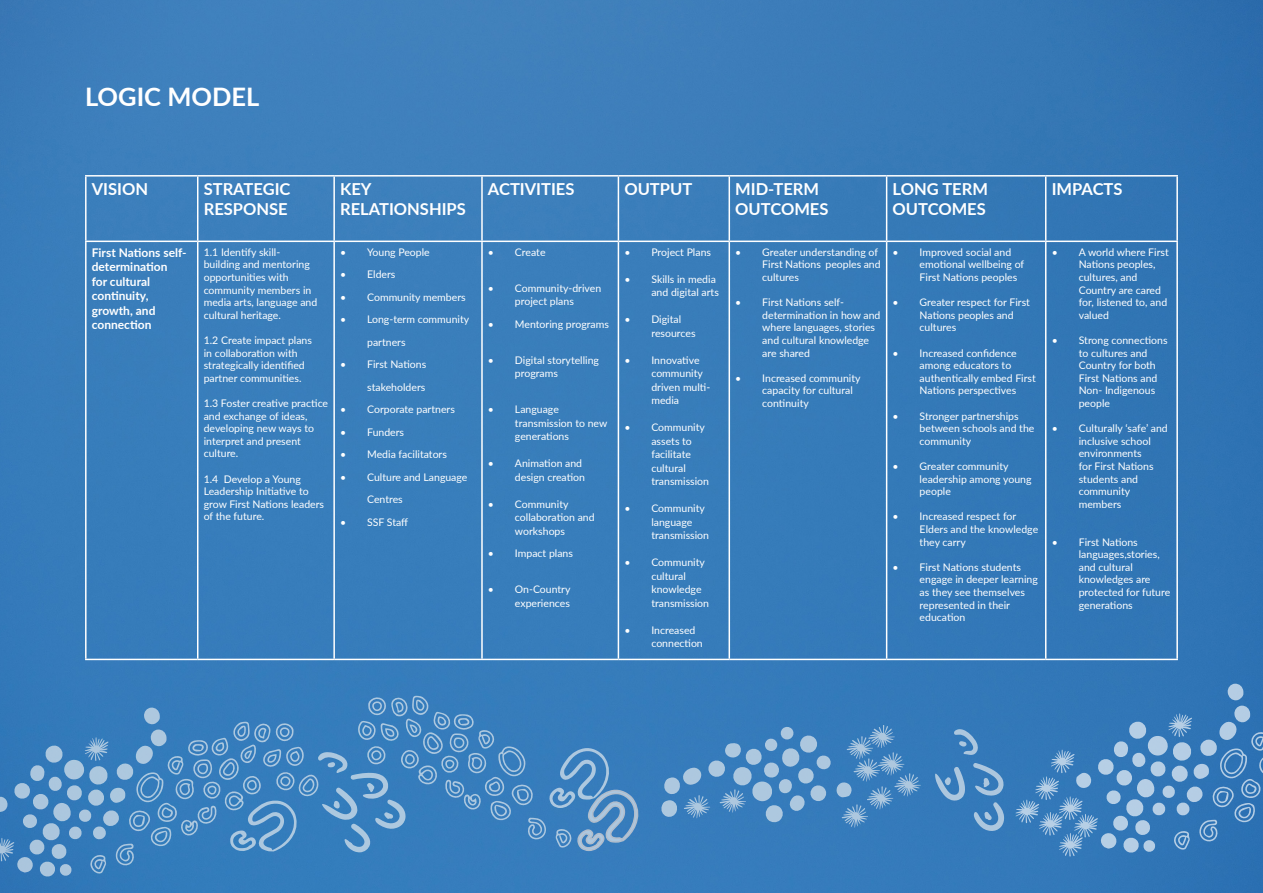
<style>
.page{position:relative;width:1263px;height:893px;background:#fff}
.page>*{position:absolute;margin:0;border:0;box-sizing:border-box;transform-origin:0 0}
.t1{font:700 25.5px "Lato";color:#fff}
.t2{font:700 16.5px/19.8px "Lato";color:#fff}
.t3{font:700 12px/14.4px "Lato";color:#fff}
.t4{font:10.5px/12.6px "Lato";color:#fff}
</style>
<div class="page">
<img style="left:0;top:0;width:1263px;height:893px">
<hr style="left:85px;top:175px;width:113px;height:2px;background:#fff">
<hr style="left:85px;top:177px;width:2px;height:64px;background:#fff">
<hr style="left:198px;top:175px;width:136px;height:2px;background:#fff">
<hr style="left:197px;top:177px;width:1px;height:64px;background:#fff">
<hr style="left:334px;top:175px;width:148px;height:2px;background:#fff">
<hr style="left:333px;top:177px;width:2px;height:64px;background:#fff">
<hr style="left:482px;top:175px;width:136px;height:2px;background:#fff">
<hr style="left:481px;top:177px;width:2px;height:64px;background:#fff">
<hr style="left:618px;top:175px;width:111px;height:2px;background:#fff">
<hr style="left:618px;top:177px;width:1px;height:64px;background:#fff">
<hr style="left:729px;top:175px;width:158px;height:2px;background:#fff">
<hr style="left:728px;top:177px;width:2px;height:64px;background:#fff">
<hr style="left:887px;top:175px;width:159px;height:2px;background:#fff">
<hr style="left:886px;top:177px;width:1px;height:64px;background:#fff">
<hr style="left:1046px;top:175px;width:132px;height:2px;background:#fff">
<hr style="left:1045px;top:177px;width:1px;height:64px;background:#fff">
<hr style="left:1176px;top:177px;width:2px;height:64px;background:#fff">
<hr style="left:85px;top:241px;width:113px;height:1px;background:#fff">
<hr style="left:85px;top:242px;width:2px;height:417px;background:#fff">
<hr style="left:198px;top:241px;width:136px;height:1px;background:#fff">
<hr style="left:197px;top:242px;width:1px;height:417px;background:#fff">
<hr style="left:334px;top:241px;width:148px;height:1px;background:#fff">
<hr style="left:333px;top:242px;width:2px;height:417px;background:#fff">
<hr style="left:482px;top:241px;width:136px;height:1px;background:#fff">
<hr style="left:481px;top:242px;width:2px;height:417px;background:#fff">
<hr style="left:618px;top:241px;width:111px;height:1px;background:#fff">
<hr style="left:618px;top:242px;width:1px;height:417px;background:#fff">
<hr style="left:729px;top:241px;width:158px;height:1px;background:#fff">
<hr style="left:728px;top:242px;width:2px;height:417px;background:#fff">
<hr style="left:887px;top:241px;width:159px;height:1px;background:#fff">
<hr style="left:886px;top:242px;width:1px;height:417px;background:#fff">
<hr style="left:1046px;top:241px;width:132px;height:1px;background:#fff">
<hr style="left:1045px;top:242px;width:1px;height:417px;background:#fff">
<hr style="left:1176px;top:242px;width:2px;height:417px;background:#fff">
<hr style="left:85px;top:659px;width:113px;height:1px;background:#fff">
<hr style="left:198px;top:659px;width:136px;height:1px;background:#fff">
<hr style="left:334px;top:659px;width:148px;height:1px;background:#fff">
<hr style="left:482px;top:659px;width:136px;height:1px;background:#fff">
<hr style="left:618px;top:659px;width:111px;height:1px;background:#fff">
<hr style="left:729px;top:659px;width:158px;height:1px;background:#fff">
<hr style="left:887px;top:659px;width:159px;height:1px;background:#fff">
<hr style="left:1046px;top:659px;width:132px;height:1px;background:#fff">
<svg style="left:660px;top:725px;width:261px;height:102px;background:#4f8bc2"></svg>
<svg style="left:973px;top:763px;width:31px;height:33px"></svg>
<svg style="left:935px;top:767px;width:30px;height:34px"></svg>
<svg style="left:954px;top:729px;width:24px;height:26px"></svg>
<svg style="left:974px;top:802px;width:30px;height:29px"></svg>
<svg style="left:0;top:696px;width:640px;height:181px;background:#4586c0"></svg>
<svg style="left:1015px;top:683px;width:248px;height:173px;background:#4885be"></svg>
<p class="t1" style="left:85px;top:78px;width:176px">LOGIC MODEL</p>
<p class="t2" style="left:92px;top:178px;width:58px">VISION</p>
<p class="t2" style="left:204px;top:178px;width:88px">STRATEGIC</p>
<p class="t2" style="left:204px;top:198px;width:85px">RESPONSE</p>
<p class="t3" style="left:92px;top:245px;width:96px">First Nations self&shy;determination<br>for cultural continuity, growth, and connection</p>
<p class="t4" style="left:204px;top:245px;width:115px">1.1 Identify skill&shy;building and mentoring opportunities with community members in media arts, language and cultural heritage.</p>
<p class="t4" style="left:204px;top:333px;width:110px">1.2 Create impact plans in collaboration with strategically identified partner communities.</p>
<p class="t4" style="left:204px;top:396px;width:126px">1.3 Foster creative practice and exchange of ideas, developing new ways to interpret and present culture.</p>
<p class="t4" style="left:204px;top:472px;width:122px">1.4 Develop a Young<br>Leadership Initiative to grow First Nations leaders of the future.</p>
<p class="t2" style="left:340px;top:178px;width:33px">KEY</p>
<p class="t2" style="left:340px;top:198px;width:127px">RELATIONSHIPS</p>
<p class="t4" style="left:340px;top:245px;width:91px">• Young People</p>
<p class="t4" style="left:340px;top:268px;width:57px">• Elders</p>
<p class="t4" style="left:340px;top:290px;width:127px">• Community members</p>
<p class="t4" style="left:367px;top:308px;width:104px;line-height:22.5px;text-indent:-27px">• Long-term community partners</p>
<p class="t4" style="left:340px;top:353px;width:88px;line-height:22.5px;text-align:right">• First Nations stakeholders</p>
<p class="t4" style="left:340px;top:403px;width:116px">• Corporate partners</p>
<p class="t4" style="left:340px;top:425px;width:66px">• Funders</p>
<p class="t4" style="left:340px;top:448px;width:108px">• Media facilitators</p>
<p class="t4" style="left:367px;top:465px;width:102px;line-height:22.5px;text-indent:-27px">• Culture and Language<br>Centres</p>
<p class="t4" style="left:340px;top:515px;width:70px">• SSF Staff</p>
<p class="t2" style="left:488px;top:178px;width:88px">ACTIVITIES</p>
<p class="t2" style="left:624px;top:178px;width:69px">OUTPUT</p>
<p class="t2" style="left:735px;top:178px;width:85px">MID-TERM</p>
<p class="t2" style="left:735px;top:198px;width:95px">OUTCOMES</p>
<p class="t4" style="left:488px;top:245px;width:59px">• Create</p>
<p class="t4" style="left:488px;top:281px;width:115px;line-height:13.5px;text-align:center">• Community-driven project plans</p>
<p class="t4" style="left:488px;top:317px;width:122px">• Mentoring programs</p>
<p class="t4" style="left:515px;top:353px;width:86px;line-height:13.5px;text-indent:-27px">• Digital storytelling programs</p>
<p class="t4" style="left:515px;top:402px;width:94px;line-height:13.5px;text-indent:-27px">• Language transmission to new generations</p>
<p class="t4" style="left:488px;top:456px;width:99px;line-height:13.5px;text-align:right">• Animation and design creation</p>
<p class="t4" style="left:515px;top:497px;width:81px;line-height:13.5px;text-indent:-27px">• Community collaboration and workshops</p>
<p class="t4" style="left:488px;top:547px;width:87px">• Impact plans</p>
<p class="t4" style="left:488px;top:582px;width:84px;line-height:13.5px;text-align:right">• On-Country experiences</p>
<p class="t4" style="left:624px;top:245px;width:88px">• Project Plans</p>
<p class="t4" style="left:624px;top:272px;width:96px;line-height:13.5px;text-align:right">• Skills in media and digital arts</p>
<p class="t4" style="left:651px;top:312px;width:46px;line-height:13.5px;text-indent:-27px">• Digital resources</p>
<p class="t4" style="left:651px;top:353px;width:60px;line-height:13.5px;text-indent:-27px">• Innovative community driven multi&shy;media</p>
<p class="t4" style="left:651px;top:420px;width:59px;line-height:13.5px;text-indent:-27px">• Community assets to facilitate cultural transmission</p>
<p class="t4" style="left:651px;top:501px;width:59px;line-height:13.5px;text-indent:-27px">• Community language transmission</p>
<p class="t4" style="left:651px;top:555px;width:59px;line-height:13.5px;text-indent:-27px">• Community cultural knowledge transmission</p>
<p class="t4" style="left:651px;top:623px;width:53px;line-height:13.5px;text-indent:-27px">• Increased connection</p>
<p class="t4" style="left:762px;top:245px;width:120px;text-indent:-27px">• Greater understanding of<br>First Nations peoples and cultures</p>
<p class="t4" style="left:762px;top:296px;width:120px;text-indent:-27px">• First Nations self&shy;determination in how and where languages, stories and cultural knowledge are shared</p>
<p class="t4" style="left:762px;top:371px;width:100px;text-indent:-27px">• Increased community capacity for cultural continuity</p>
<p class="t2" style="left:893px;top:178px;width:97px">LONG TERM<br>OUTCOMES</p>
<p class="t2" style="left:1052px;top:178px;width:72px">IMPACTS</p>
<p class="t4" style="left:920px;top:245px;width:106px;text-indent:-27px">• Improved social and emotional wellbeing of<br>First Nations peoples</p>
<p class="t4" style="left:920px;top:296px;width:112px;text-indent:-27px">• Greater respect for First<br>Nations peoples and cultures</p>
<p class="t4" style="left:920px;top:346px;width:118px;text-indent:-27px">• Increased confidence among educators to authentically embed First<br>Nations perspectives</p>
<p class="t4" style="left:920px;top:409px;width:116px;text-indent:-27px">• Stronger partnerships between schools and the community</p>
<p class="t4" style="left:920px;top:459px;width:113px;text-indent:-27px">• Greater community leadership among young people</p>
<p class="t4" style="left:920px;top:510px;width:120px;text-indent:-27px">• Increased respect for<br>Elders and the knowledge they carry</p>
<p class="t4" style="left:920px;top:560px;width:120px;text-indent:-27px">• First Nations students engage in deeper learning as they see themselves represented in their education</p>
<p class="t4" style="left:1079px;top:245px;width:92px;text-indent:-27px">• A world where First<br>Nations peoples, cultures, and<br>Country are cared for, listened to, and valued</p>
<p class="t4" style="left:1079px;top:333px;width:90px;text-indent:-27px">• Strong connections to cultures and<br>Country for both<br>First Nations and<br>Non- Indigenous people</p>
<p class="t4" style="left:1079px;top:422px;width:91px;text-indent:-27px">• Culturally ‘safe’ and inclusive school environments<br>for First Nations students and community members</p>
<p class="t4" style="left:1079px;top:535px;width:93px;text-indent:-27px">• First Nations languages,stories, and cultural knowledges are protected for future generations</p>
</div>
